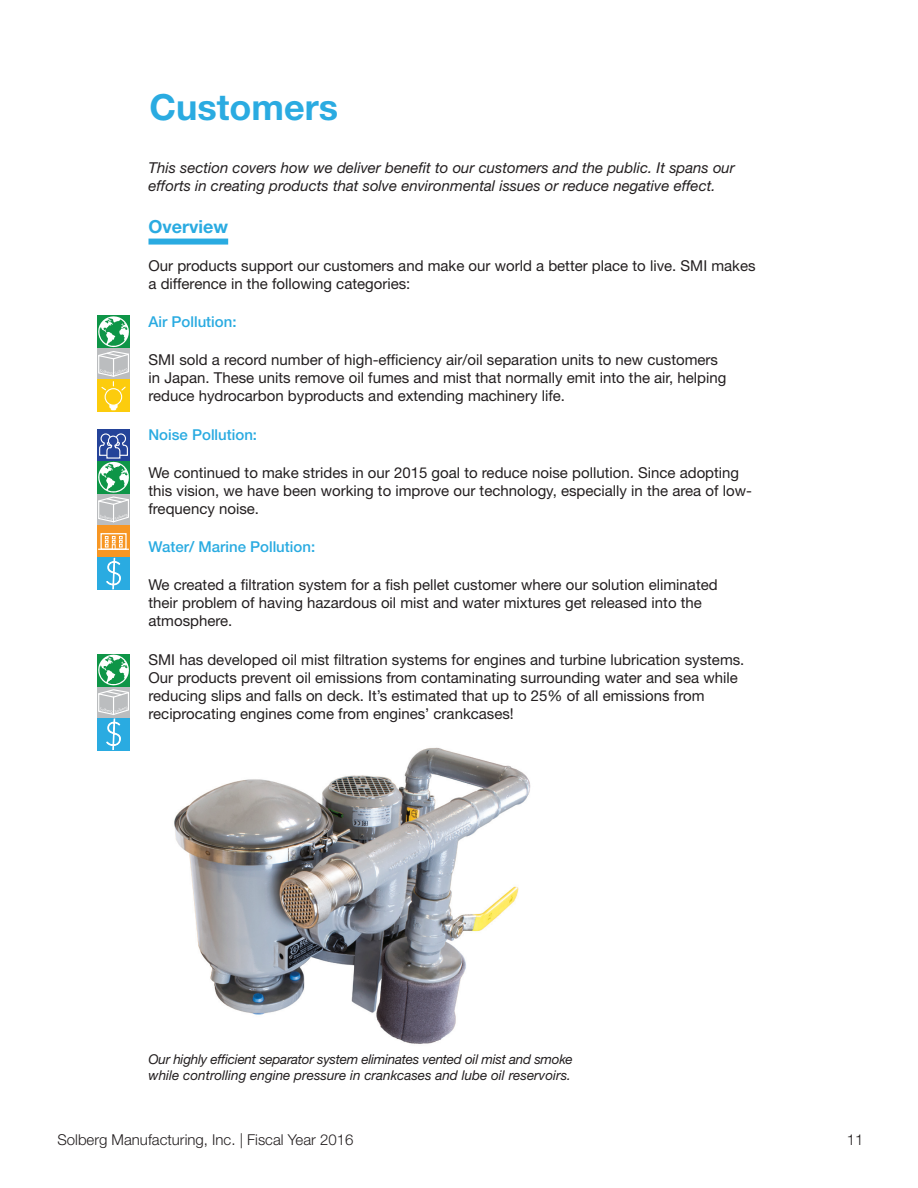
<style>
.page{position:relative;width:918px;height:1188px;background:#fff}
.page>*{position:absolute;margin:0;border:0;box-sizing:border-box;transform-origin:0 0}
.t1{font:700 36px "Helvetica Neue LT Std";color:#2aabe1}
.t2{font:700 18px "Helvetica Neue LT Std";color:#2aabe1}
.t3{font:15px/18px "Helvetica Neue LT Std";color:#231f20}
.t4{font:italic 15px/18px "Helvetica Neue LT Std";color:#231f20}
.t5{font:500 15px "Helvetica Neue LT Std";color:#2aabe1}
.t6{font:300 15px "Helvetica Neue LT Std";color:#231f20}
.t7{font:italic 13.5px/16.2px "Helvetica Neue LT Std";color:#231f20}
</style>
<div class="page">
<div style="left:148px;top:239px;width:80px;height:6px;background:#2aabe1"></div>
<img style="left:174px;top:747px;width:357px;height:297px">
<div style="left:98px;top:493px;width:32px;height:32px;background:#bbbdbf"></div>
<div style="left:98px;top:429px;width:32px;height:32px;background:#244399"></div>
<svg style="left:97px;top:433px;width:33px;height:90px"></svg>
<div style="left:98px;top:380px;width:32px;height:32px;background:#fccc0d"></div>
<svg style="left:109px;top:405px;width:9px;height:5px"></svg>
<div style="left:105px;top:388px;width:17px;height:18px;border:1px solid #fff;border-radius:50%"></div>
<svg style="left:97px;top:315px;width:33px;height:77px"></svg>
<div style="left:98px;top:525px;width:32px;height:33px;background:#f79623"></div>
<div style="left:100px;top:533px;width:27px;height:17px;background:#f79623;border:1px solid #fff"></div>
<svg style="left:105px;top:536px;width:18px;height:13px"></svg>
<hr style="left:98px;top:549px;width:31px;height:1px;background:#fff">
<div style="left:98px;top:558px;width:32px;height:32px;background:#2aabe1"></div>
<svg style="left:106px;top:558px;width:15px;height:31px"></svg>
<svg style="left:97px;top:654px;width:33px;height:96px;background:#76bcb9"></svg>
<h1 class="t1" style="left:149px;top:85px;width:190px">Customers</h1>
<p class="t4" style="left:148px;top:158px;width:588px">This section covers how we deliver benefit to our customers and the public. It spans our efforts in creating products that solve environmental issues or reduce negative effect.</p>
<p class="t2" style="left:148px;top:215px;width:81px">Overview</p>
<p class="t3" style="left:148px;top:256px;width:609px">Our products support our customers and make our world a better place to live. SMI makes a difference in the following categories:</p>
<p class="t5" style="left:148px;top:313px;width:90px">Air Pollution:</p>
<p class="t3" style="left:148px;top:351px;width:579px">SMI sold a record number of high-efficiency air/oil separation units to new customers in Japan. These units remove oil fumes and mist that normally emit into the air, helping reduce hydrocarbon byproducts and extending machinery life.</p>
<p class="t5" style="left:148px;top:425px;width:110px">Noise Pollution:</p>
<p class="t3" style="left:148px;top:463px;width:605px">We continued to make strides in our 2015 goal to reduce noise pollution. Since adopting this vision, we have been working to improve our technology, especially in the area of low&shy;frequency noise.</p>
<p class="t5" style="left:148px;top:538px;width:168px">Water/ Marine Pollution:</p>
<p class="t3" style="left:148px;top:576px;width:571px">We created a filtration system for a fish pellet customer where our solution eliminated their problem of having hazardous oil mist and water mixtures get released into the atmosphere.</p>
<p class="t3" style="left:148px;top:650px;width:597px">SMI has developed oil mist filtration systems for engines and turbine lubrication systems.<br>Our products prevent oil emissions from contaminating surrounding water and sea while reducing slips and falls on deck. It’s estimated that up to 25% of all emissions from reciprocating engines come from engines’ crankcases!</p>
<p class="t7" style="left:148px;top:1051px;width:426px">Our highly efficient separator system eliminates vented oil mist and smoke while controlling engine pressure in crankcases and lube oil reservoirs.</p>
<p class="t6" style="left:57px;top:1130px;width:297px">Solberg Manufacturing, Inc. | Fiscal Year 2016</p>
<p class="t6" style="left:847px;top:1130px;width:18px">11</p>
</div>
